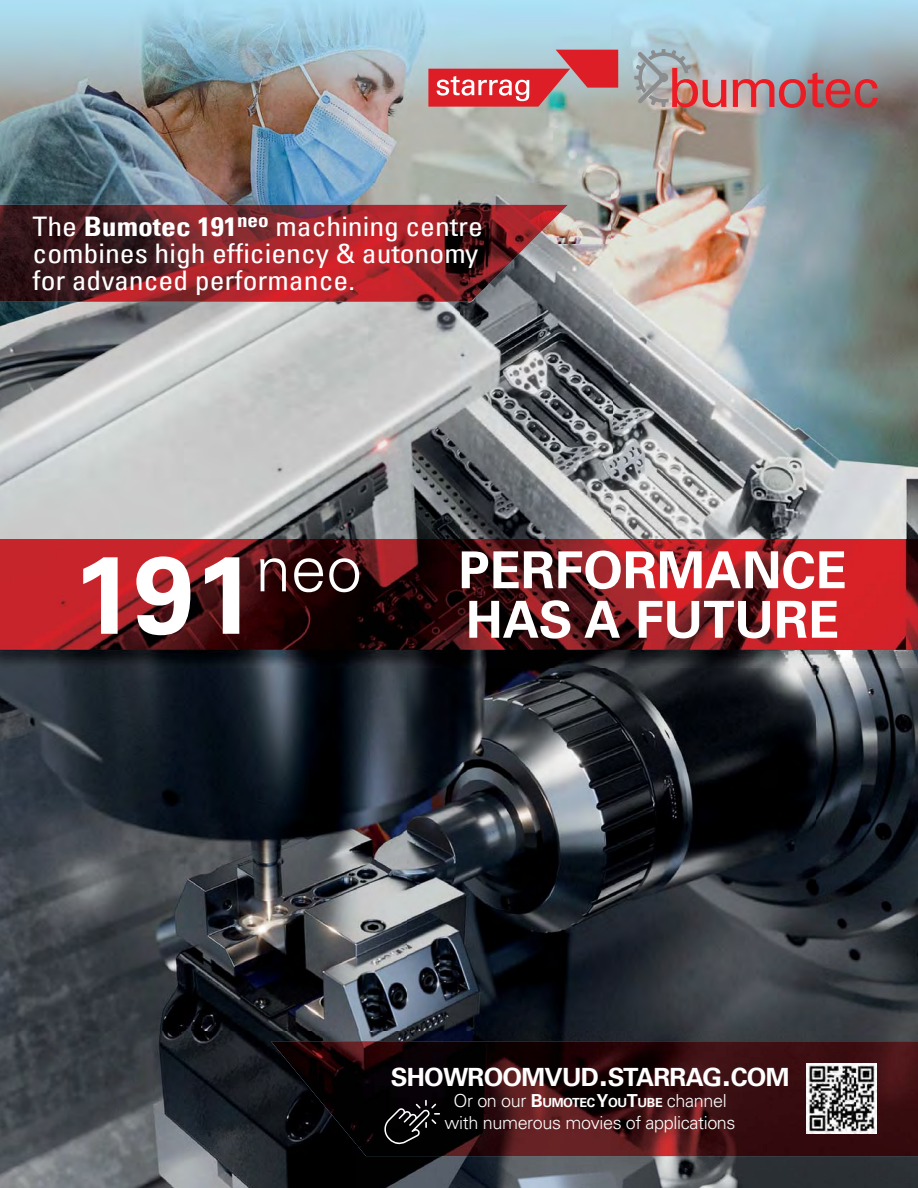
<style>
.page{position:relative;width:918px;height:1188px;background:#fff}
.page>*{position:absolute;margin:0;border:0;box-sizing:border-box;transform-origin:0 0}
.t1{font:700 109.5px "Univers";color:#fff}
.t2{font:700 51px/49.5px "Univers";color:#fff}
.t3{font:condensed 27px/27px "Univers";color:#fff;scale:1.1 1}
.t4{font:700 25.2px "Univers";letter-spacing:-.03em;color:#fff}
.t5{font:300 18px/21.6px "Univers";letter-spacing:-.02em;color:#fff;text-align:center}
.s1{font-weight:700}
.s2{font-size:36px}
.s3{font-weight:700;font-size:12.6px}
</style>
<div class="page">
<img style="left:0;top:668px;width:816px;height:364px">
<img style="left:816px;top:668px;width:102px;height:373px">
<img style="left:0;top:1032px;width:357px;height:156px">
<img style="left:357px;top:1032px;width:460px;height:9px">
<img style="left:357px;top:1156px;width:561px;height:32px">
<img style="left:0;top:0;width:612px;height:245px">
<img style="left:612px;top:0;width:306px;height:539px">
<img style="left:459px;top:245px;width:153px;height:294px">
<img style="left:0;top:302px;width:459px;height:237px">
<img style="left:0;top:539px;width:918px;height:129px">
<img style="left:0;top:205px;width:568px;height:97px">
<img style="left:271px;top:1041px;width:647px;height:115px">
<svg style="left:383px;top:1100px;width:57px;height:44px;background:#212021"></svg>
<svg style="left:428px;top:50px;width:190px;height:57px;background:#ca6e74"></svg>
<svg style="left:733px;top:72px;width:145px;height:36px;background:#b17177"></svg>
<svg style="left:634px;top:49px;width:92px;height:58px;background:#b69da0"></svg>
<img style="left:806px;top:1063px;width:71px;height:70px">
<p class="t3" style="left:33px;top:213px;width:411px">The <span class="s1">Bumotec 191</span><sup>neo</sup> machining centre combines high efficiency &amp; autonomy for advanced performance.</p>
<h1 class="t1" style="left:73px;top:526px;width:291px">191<sup>neo</sup></h1>
<h2 class="t2" style="left:458px;top:545px;width:390px">PERFORMANCE<br>HAS A FUTURE</h2>
<p class="t4" style="left:391px;top:1061px;width:400px">SHOWROOMVUD<span class="s2">.</span>STARRAG<span class="s2">.</span>COM</p>
<p class="t5" style="left:445px;top:1090px;width:293px">Or on our <span class="s1">B</span><span class="s3">UMOTEC</span> <span class="s1">Y</span><span class="s3">OU</span><span class="s1">T</span><span class="s3">UBE</span> channel with numerous movies of applications</p>
</div>
